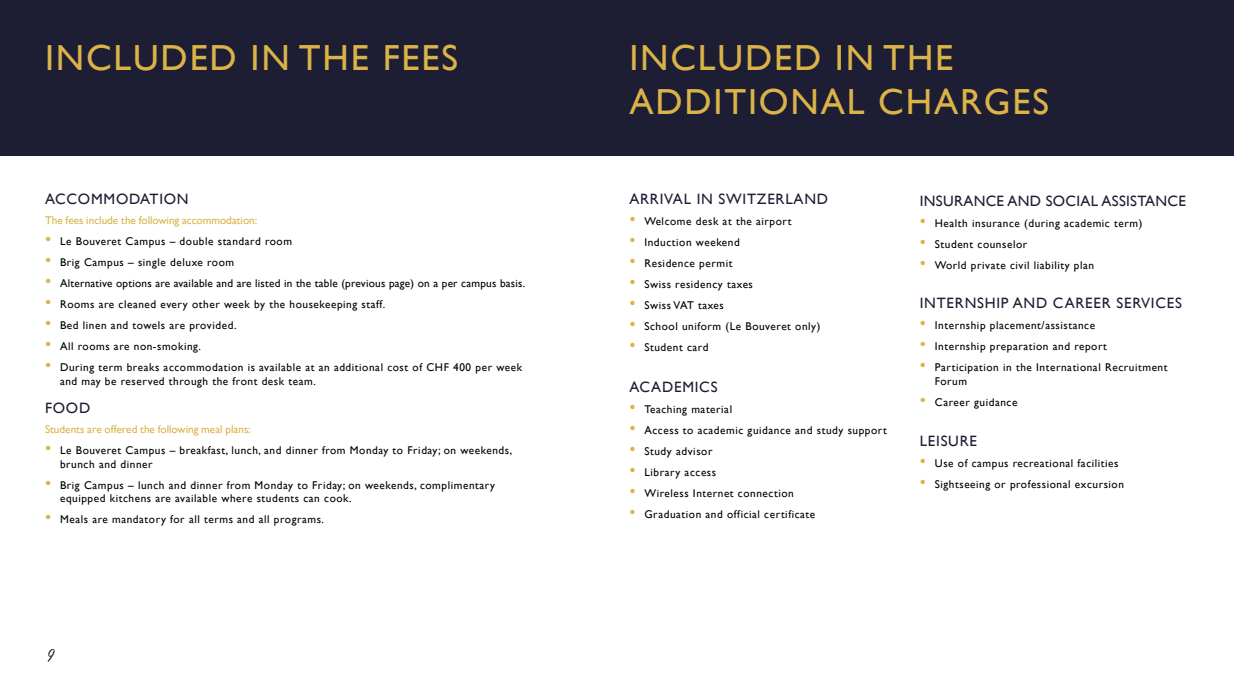
<style>
.page{position:relative;width:1234px;height:691px;background:#fff}
.page>*{position:absolute;margin:0;border:0;box-sizing:border-box;transform-origin:0 0}
.t1{font:36.25px/43.5px "Gill Sans";letter-spacing:.05em;color:#dbb347}
.t2{font:22.5px "Felt That";color:#1d1e34}
.t3{font:15px "Gill Sans";letter-spacing:.05em;color:#1d1e34}
.t4{font:15px "Gill Sans";letter-spacing:.02em;color:#1d1e34}
.t5{font:11.25px/13.5px "Gill Sans";letter-spacing:.05em;color:#000}
.t6{font:11.25px "Gill Sans";letter-spacing:.02em;color:#000}
.t7{font:11.25px "Gill Sans";letter-spacing:-.005em;color:#dbb347}
.s1{font-size:17.5px;color:#dbb347}
</style>
<div class="page">
<div style="left:0;top:0;width:1233px;height:156px;background:#1d1e34"></div>
<h1 class="t1" style="left:45px;top:36px;width:414px">INCLUDED IN THE FEES</h1>
<h1 class="t1" style="left:629px;top:36px;width:421px">INCLUDED IN THE<br>ADDITIONAL CHARGES</h1>
<h3 class="t3" style="left:45px;top:190px;width:145px">ACCOMMODATION</h3>
<p class="t7" style="left:45px;top:214px;width:213px">The fees include the following accommodation:</p>
<p class="t5" style="left:45px;top:235px;width:248px"><span class="s1">•</span> Le Bouveret Campus – double standard room</p>
<p class="t5" style="left:45px;top:256px;width:191px"><span class="s1">•</span> Brig Campus – single deluxe room</p>
<p class="t6" style="left:45px;top:277px;width:481px"><span class="s1">•</span> Alternative options are available and are listed in the table (previous page) on a per campus basis.</p>
<p class="t5" style="left:45px;top:298px;width:342px"><span class="s1">•</span> Rooms are cleaned every other week by the housekeeping staff.</p>
<p class="t5" style="left:45px;top:319px;width:193px"><span class="s1">•</span> Bed linen and towels are provided.</p>
<p class="t5" style="left:45px;top:340px;width:157px"><span class="s1">•</span> All rooms are non-smoking.</p>
<p class="t5" style="left:60px;top:361px;width:463px;text-indent:-15px"><span class="s1">•</span> During term breaks accommodation is available at an additional cost of CHF 400 per week and may be reserved through the front desk team.</p>
<h3 class="t3" style="left:45px;top:399px;width:47px">FOOD</h3>
<p class="t7" style="left:45px;top:423px;width:207px">Students are offered the following meal plans:</p>
<p class="t5" style="left:60px;top:444px;width:453px;text-indent:-15px"><span class="s1">•</span> Le Bouveret Campus – breakfast, lunch, and dinner from Monday to Friday; on weekends, brunch and dinner</p>
<p class="t5" style="left:60px;top:478px;width:436px;text-indent:-15px"><span class="s1">•</span> Brig Campus – lunch and dinner from Monday to Friday; on weekends, complimentary equipped kitchens are available where students can cook.</p>
<p class="t5" style="left:45px;top:513px;width:280px"><span class="s1">•</span> Meals are mandatory for all terms and all programs.</p>
<h2 class="t2" style="left:45px;top:642px;width:9px">9</h2>
<h3 class="t3" style="left:629px;top:190px;width:200px">ARRIVAL IN SWITZERLAND</h3>
<p class="t5" style="left:629px;top:215px;width:164px"><span class="s1">•</span> Welcome desk at the airport</p>
<p class="t5" style="left:629px;top:236px;width:112px"><span class="s1">•</span> Induction weekend</p>
<p class="t5" style="left:629px;top:257px;width:104px"><span class="s1">•</span> Residence permit</p>
<p class="t5" style="left:629px;top:278px;width:125px"><span class="s1">•</span> Swiss residency taxes</p>
<p class="t5" style="left:629px;top:299px;width:96px"><span class="s1">•</span> Swiss VAT taxes</p>
<p class="t5" style="left:629px;top:320px;width:192px"><span class="s1">•</span> School uniform (Le Bouveret only)</p>
<p class="t5" style="left:629px;top:341px;width:81px"><span class="s1">•</span> Student card</p>
<h3 class="t3" style="left:629px;top:378px;width:90px">ACADEMICS</h3>
<p class="t5" style="left:629px;top:402px;width:104px"><span class="s1">•</span> Teaching material</p>
<p class="t5" style="left:629px;top:423px;width:259px"><span class="s1">•</span> Access to academic guidance and study support</p>
<p class="t5" style="left:629px;top:444px;width:84px"><span class="s1">•</span> Study advisor</p>
<p class="t5" style="left:629px;top:465px;width:88px"><span class="s1">•</span> Library access</p>
<p class="t5" style="left:629px;top:486px;width:166px"><span class="s1">•</span> Wireless Internet connection</p>
<p class="t5" style="left:629px;top:507px;width:187px"><span class="s1">•</span> Graduation and official certificate</p>
<h3 class="t4" style="left:919px;top:192px;width:268px">INSURANCE AND SOCIAL ASSISTANCE</h3>
<p class="t5" style="left:919px;top:216px;width:224px"><span class="s1">•</span> Health insurance (during academic term)</p>
<p class="t5" style="left:919px;top:237px;width:109px"><span class="s1">•</span> Student counselor</p>
<p class="t5" style="left:919px;top:258px;width:176px"><span class="s1">•</span> World private civil liability plan</p>
<h3 class="t3" style="left:919px;top:294px;width:263px">INTERNSHIP AND CAREER SERVICES</h3>
<p class="t5" style="left:919px;top:318px;width:177px"><span class="s1">•</span> Internship placement/assistance</p>
<p class="t5" style="left:919px;top:339px;width:189px"><span class="s1">•</span> Internship preparation and report</p>
<p class="t5" style="left:934px;top:360px;width:234px;text-indent:-15px"><span class="s1">•</span> Participation in the International Recruitment<br>Forum</p>
<p class="t5" style="left:919px;top:395px;width:99px"><span class="s1">•</span> Career guidance</p>
<h3 class="t3" style="left:919px;top:432px;width:59px">LEISURE</h3>
<p class="t5" style="left:919px;top:456px;width:200px"><span class="s1">•</span> Use of campus recreational facilities</p>
<p class="t5" style="left:919px;top:477px;width:206px"><span class="s1">•</span> Sightseeing or professional excursion</p>
</div>
